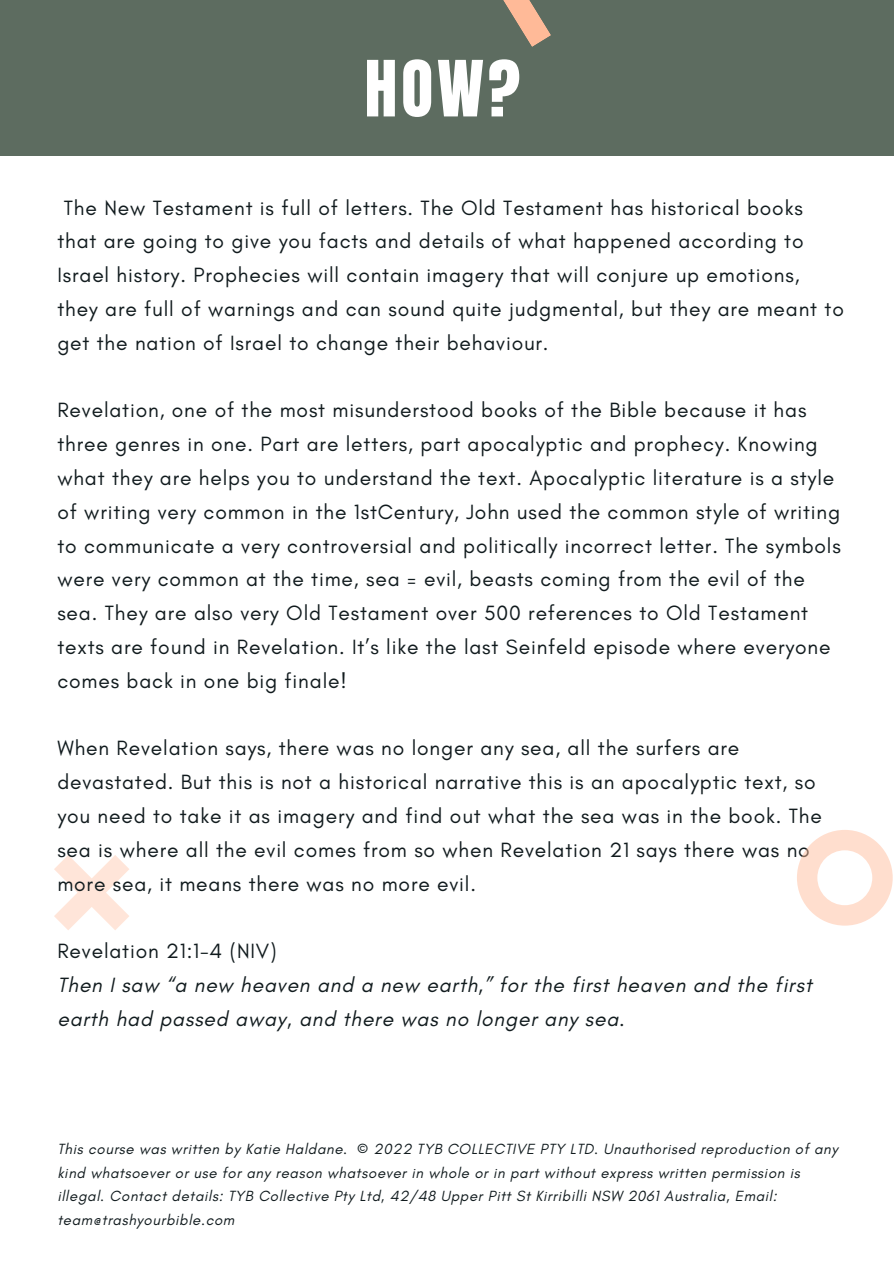
<style>
.page{position:relative;width:894px;height:1264px;background:#fff}
.page>*{position:absolute;margin:0;border:0;box-sizing:border-box;transform-origin:0 0}
.t1{font:65.85px "Anton";color:#fff}
.t2{font:21px/33.8px "Glacial Indifference";letter-spacing:.04em;color:#111b1e}
.t3{font:italic 21px/33.8px "Glacial Indifference";letter-spacing:.04em;color:#111b1e}
.t4{font:italic 15px/23.7px "Glacial Indifference";letter-spacing:.04em;color:#111b1e}
</style>
<div class="page">
<svg style="left:54px;top:855px;width:75px;height:75px"></svg>
<div style="left:0;top:0;width:893px;height:156px;background:#5d6c60"></div>
<svg style="left:503px;top:0;width:48px;height:47px"></svg>
<svg style="left:797px;top:830px;width:95px;height:95px"></svg>
<h1 class="t1" style="left:364px;top:41px;width:157px">HOW?</h1>
<p class="t2" style="left:57px;top:190px;width:787px;text-indent:7px">The New Testament is full of letters. The Old Testament has historical books that are going to give you facts and details of what happened according to Israel history. Prophecies will contain imagery that will conjure up emotions, they are full of warnings and can sound quite judgmental, but they are meant to get the nation of Israel to change their behaviour.</p>
<p class="t2" style="left:57px;top:393px;width:784px">Revelation, one of the most misunderstood books of the Bible because it has three genres in one. Part are letters, part apocalyptic and prophecy. Knowing what they are helps you to understand the text. Apocalyptic literature is a style of writing very common in the 1stCentury, John used the common style of writing to communicate a very controversial and politically incorrect letter. The symbols were very common at the time, sea = evil, beasts coming from the evil of the sea. They are also very Old Testament over 500 references to Old Testament texts are found in Revelation. It’s like the last Seinfeld episode where everyone comes back in one big finale!</p>
<p class="t2" style="left:57px;top:731px;width:765px">When Revelation says, there was no longer any sea, all the surfers are devastated. But this is not a historical narrative this is an apocalyptic text, so you need to take it as imagery and find out what the sea was in the book. The sea is where all the evil comes from so when Revelation 21 says there was no more sea, it means there was no more evil.</p>
<p class="t2" style="left:57px;top:933px;width:221px">Revelation 21:1-4 (NIV)</p>
<p class="t3" style="left:57px;top:967px;width:755px">Then I saw “a new heaven and a new earth,” for the first heaven and the first earth had passed away, and there was no longer any sea.</p>
<p class="t4" style="left:57px;top:1136px;width:781px">This course was written by Katie Haldane. © 2022 TYB COLLECTIVE PTY LTD. Unauthorised reproduction of any kind whatsoever or use for any reason whatsoever in whole or in part without express written permission is illegal. Contact details: TYB Collective Pty Ltd, 42/48 Upper Pitt St Kirribilli NSW 2061 Australia, Email: team@trashyourbible.com</p>
</div>
